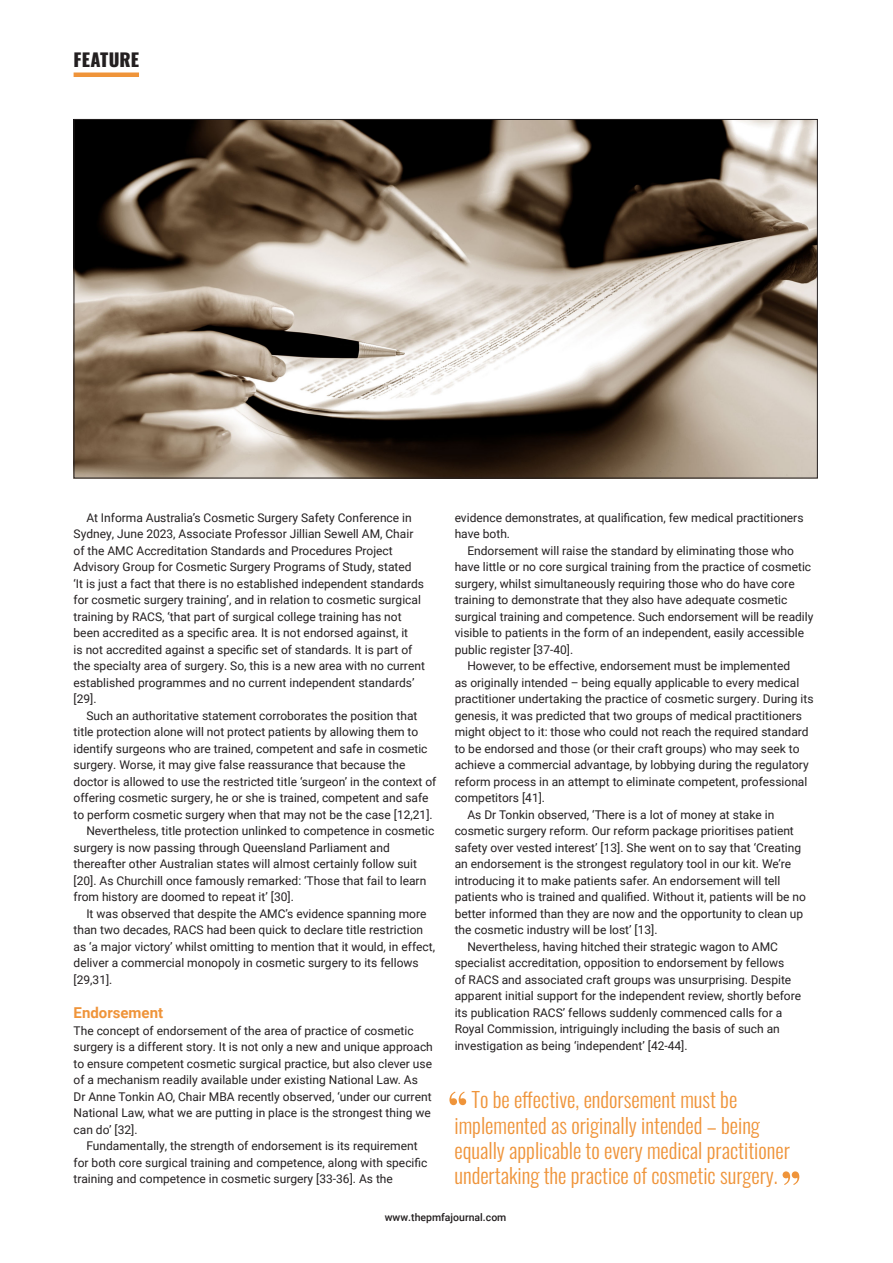
<style>
.page{position:relative;width:893px;height:1263px;background:#fff}
.page>*{position:absolute;margin:0;border:0;box-sizing:border-box;transform-origin:0 0}
.feature_Quote{font:54px "Playfair Display";color:#ef943a}
.feature_Quote-2{font:300 21px/25.2px "Oswald";color:#ef943a}
.HEADING_Feature{font:800 18px "Oswald";letter-spacing:.005em;color:#231f20}
.Subhead_Features{font:700 15px "Roboto";color:#ef943a}
.Body_Indent{font:12px/16.5px "Roboto";color:#231f20}
.t1{font:500 10.5px "Roboto";color:#231f20}
</style>
<div class="page">
<img style="left:76px;top:121px;width:740px;height:355px">
<div style="left:74px;top:72px;width:65px;height:5px;background:#ef943a"></div>
<p class="HEADING_Feature" style="left:74px;top:50px;width:67px">FEATURE</p>
<p class="Body_Indent" style="left:74px;top:509px;width:353px;text-indent:13px">At Informa Australia’s Cosmetic Surgery Safety Conference in Sydney, June 2023, Associate Professor Jillian Sewell AM, Chair of the AMC Accreditation Standards and Procedures Project Advisory Group for Cosmetic Surgery Programs of Study, stated<br>‘It is just a fact that there is no established independent standards for cosmetic surgery training’, and in relation to cosmetic surgical training by RACS, ‘that part of surgical college training has not been accredited as a specific area. It is not endorsed against, it<br>is not accredited against a specific set of standards. It is part of the specialty area of surgery. So, this is a new area with no current established programmes and no current independent standards’ [29].</p>
<p class="Body_Indent" style="left:74px;top:707px;width:364px;text-indent:13px">Such an authoritative statement corroborates the position that title protection alone will not protect patients by allowing them to identify surgeons who are trained, competent and safe in cosmetic surgery. Worse, it may give false reassurance that because the doctor is allowed to use the restricted title ‘surgeon’ in the context of offering cosmetic surgery, he or she is trained, competent and safe to perform cosmetic surgery when that may not be the case [12,21].</p>
<p class="Body_Indent" style="left:74px;top:822px;width:362px;text-indent:13px">Nevertheless, title protection unlinked to competence in cosmetic surgery is now passing through Queensland Parliament and thereafter other Australian states will almost certainly follow suit [20]. As Churchill once famously remarked: ‘Those that fail to learn from history are doomed to repeat it’ [30].</p>
<p class="Body_Indent" style="left:74px;top:905px;width:363px;text-indent:13px">It was observed that despite the AMC’s evidence spanning more than two decades, RACS had been quick to declare title restriction as ‘a major victory’ whilst omitting to mention that it would, in effect, deliver a commercial monopoly in cosmetic surgery to its fellows [29,31].</p>
<p class="Subhead_Features" style="left:74px;top:1002px;width:91px">Endorsement</p>
<p class="Body_Indent" style="left:74px;top:1022px;width:361px">The concept of endorsement of the area of practice of cosmetic surgery is a different story. It is not only a new and unique approach to ensure competent cosmetic surgical practice, but also clever use of a mechanism readily available under existing National Law. As<br>Dr Anne Tonkin AO, Chair MBA recently observed, ‘under our current National Law, what we are putting in place is the strongest thing we can do’ [32].</p>
<p class="Body_Indent" style="left:74px;top:1137px;width:355px;text-indent:13px">Fundamentally, the strength of endorsement is its requirement for both core surgical training and competence, along with specific training and competence in cosmetic surgery [33-36]. As the</p>
<p class="Body_Indent" style="left:455px;top:509px;width:350px">evidence demonstrates, at qualification, few medical practitioners have both.</p>
<p class="Body_Indent" style="left:455px;top:542px;width:360px;text-indent:13px">Endorsement will raise the standard by eliminating those who have little or no core surgical training from the practice of cosmetic surgery, whilst simultaneously requiring those who do have core training to demonstrate that they also have adequate cosmetic surgical training and competence. Such endorsement will be readily visible to patients in the form of an independent, easily accessible public register [37-40].</p>
<p class="Body_Indent" style="left:455px;top:657px;width:360px;text-indent:13px">However, to be effective, endorsement must be implemented<br>as originally intended – being equally applicable to every medical practitioner undertaking the practice of cosmetic surgery. During its genesis, it was predicted that two groups of medical practitioners might object to it: those who could not reach the required standard to be endorsed and those (or their craft groups) who may seek to achieve a commercial advantage, by lobbying during the regulatory reform process in an attempt to eliminate competent, professional competitors [41].</p>
<p class="Body_Indent" style="left:455px;top:806px;width:353px;text-indent:13px">As Dr Tonkin observed, ‘There is a lot of money at stake in cosmetic surgery reform. Our reform package prioritises patient safety over vested interest’ [13]. She went on to say that ‘Creating an endorsement is the strongest regulatory tool in our kit. We’re introducing it to make patients safer. An endorsement will tell patients who is trained and qualified. Without it, patients will be no better informed than they are now and the opportunity to clean up the cosmetic industry will be lost’ [13].</p>
<p class="Body_Indent" style="left:455px;top:938px;width:348px;text-indent:13px">Nevertheless, having hitched their strategic wagon to AMC specialist accreditation, opposition to endorsement by fellows<br>of RACS and associated craft groups was unsurprising. Despite apparent initial support for the independent review, shortly before its publication RACS’ fellows suddenly commenced calls for a Royal Commission, intriguingly including the basis of such an investigation as being ‘independent’ [42-44].</p>
<p class="feature_Quote" style="left:446px;top:1068px;width:24px">“</p>
<p class="feature_Quote-2" style="left:454px;top:1085px;width:337px;text-indent:17px">To be effective, endorsement must be implemented as originally intended – being equally applicable to every medical practitioner undertaking the practice of cosmetic surgery.</p>
<p class="feature_Quote" style="left:780px;top:1148px;width:24px">”</p>
<p class="t1" style="left:385px;top:1210px;width:123px">www.thepmfajournal.com</p>
</div>
